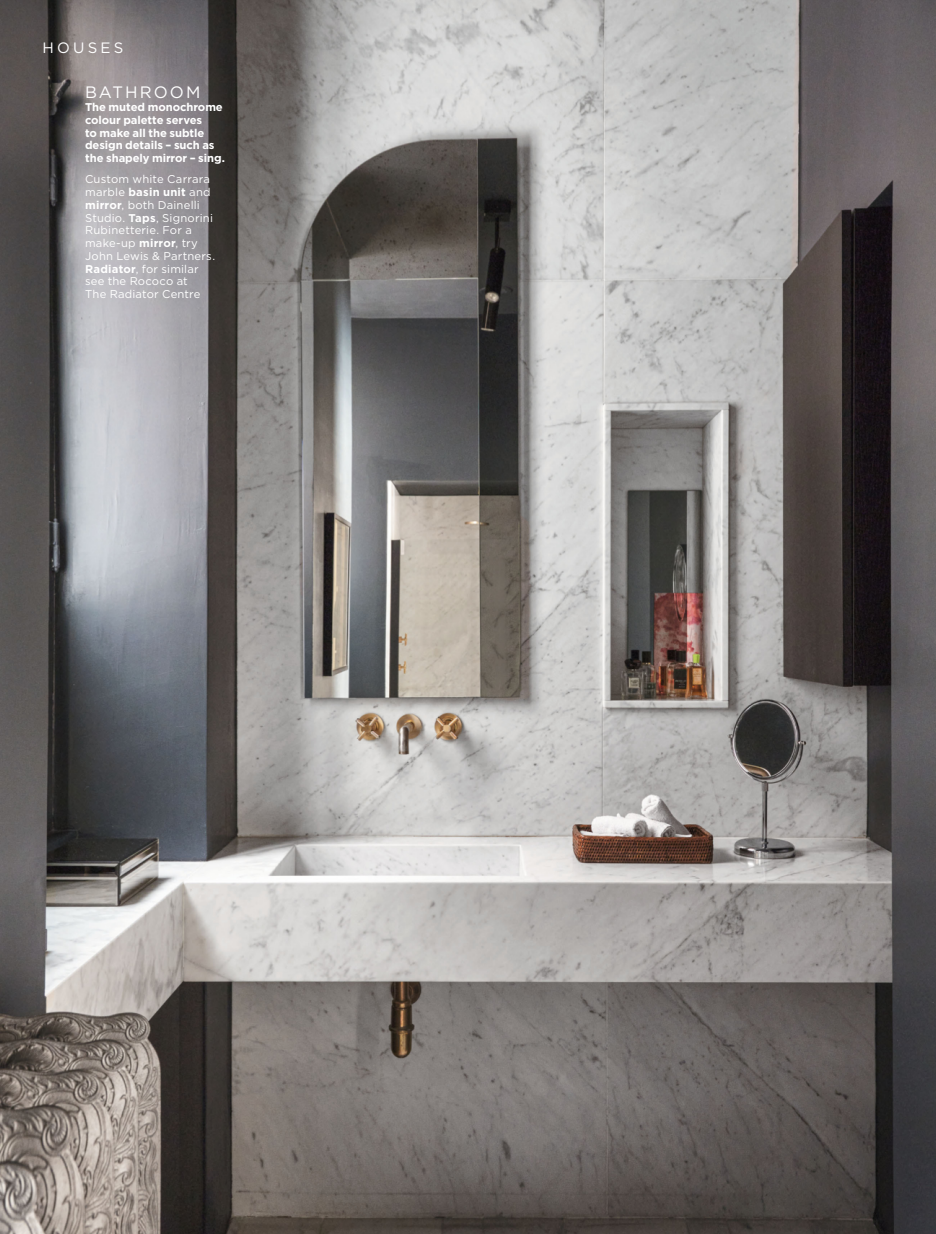
<style>
.page{position:relative;width:936px;height:1234px;background:#fff}
.page>*{position:absolute;margin:0;border:0;box-sizing:border-box;transform-origin:0 0}
.t1{font:16.5px "Gotham";letter-spacing:.12em;color:#fff}
.t2{font:15px "Gotham";letter-spacing:.215em;color:#fff}
.t3{font:11.25px/12.8px "Gotham";letter-spacing:.015em;color:#fff}
.t4{font:700 11.25px/12.8px "Gotham";letter-spacing:-.01em;color:#fff}
.s1{font-weight:700}
</style>
<div class="page">
<img style="left:0;top:0;width:935px;height:1233px">
<h2 class="t2" style="left:43px;top:39px;width:82px">HOUSES</h2>
<h1 class="t1" style="left:85px;top:82px;width:117px">BATHROOM</h1>
<p class="t4" style="left:85px;top:101px;width:141px">The muted monochrome colour palette serves<br>to make all the subtle design details – such as the shapely mirror – sing.</p>
<p class="t3" style="left:85px;top:173px;width:131px">Custom white Carrara marble <span class="s1">basin unit</span> and <span class="s1">mirror</span>, both Dainelli<br>Studio. <span class="s1">Taps</span>, Signorini<br>Rubinetterie. For a make-up <span class="s1">mirror</span>, try<br>John Lewis &amp; Partners.<br><span class="s1">Radiator</span>, for similar see the Rococo at<br>The Radiator Centre</p>
</div>
